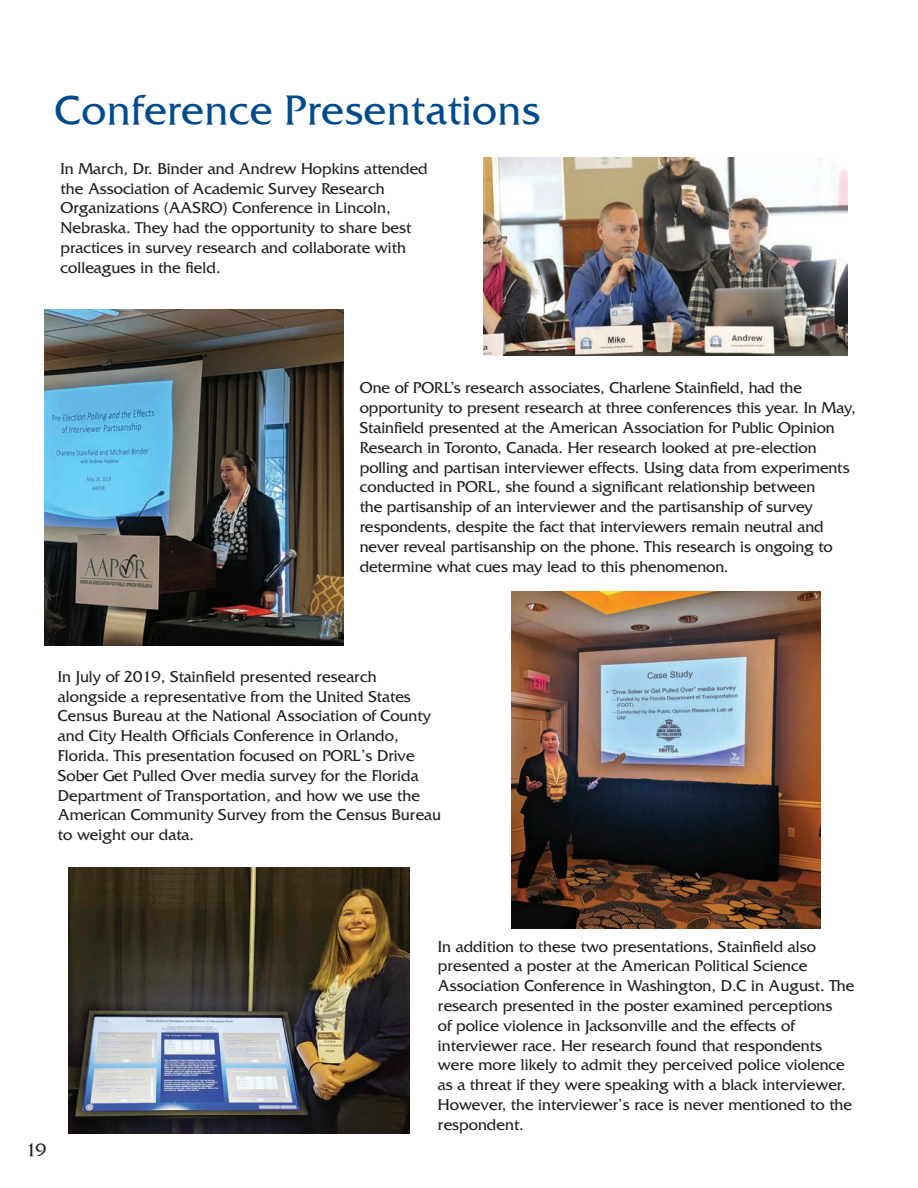
<style>
.page{position:relative;width:918px;height:1188px;background:#fff}
.page>*{position:absolute;margin:0;border:0;box-sizing:border-box;transform-origin:0 0}
.t1{font:40.5px "Friz Quadrata TT";color:#004a8d}
.t2{font:18px "Friz Quadrata TT";color:#231f20}
.t3{font:16.5px/19.8px "Friz Quadrata Std";color:#231f20}
</style>
<div class="page">
<img style="left:484px;top:157px;width:364px;height:198px">
<img style="left:44px;top:309px;width:299px;height:337px">
<img style="left:512px;top:592px;width:308px;height:337px">
<img style="left:68px;top:868px;width:341px;height:266px">
<h1 class="t1" style="left:54px;top:85px;width:488px">Conference Presentations</h1>
<p class="t3" style="left:61px;top:159px;width:369px">In March, Dr. Binder and Andrew Hopkins attended the Association of Academic Survey Research Organizations (AASRO) Conference in Lincoln, Nebraska. They had the opportunity to share best practices in survey research and collaborate with colleagues in the field.</p>
<p class="t3" style="left:360px;top:378px;width:497px">One of PORL’s research associates, Charlene Stainfield, had the opportunity to present research at three conferences this year. In May, Stainfield presented at the American Association for Public Opinion Research in Toronto, Canada. Her research looked at pre-election polling and partisan interviewer effects. Using data from experiments conducted in PORL, she found a significant relationship between<br>the partisanship of an interviewer and the partisanship of survey respondents, despite the fact that interviewers remain neutral and never reveal partisanship on the phone. This research is ongoing to determine what cues may lead to this phenomenon.</p>
<p class="t3" style="left:58px;top:667px;width:385px">In July of 2019, Stainfield presented research alongside a representative from the United States Census Bureau at the National Association of County and City Health Officials Conference in Orlando, Florida. This presentation focused on PORL’s Drive Sober Get Pulled Over media survey for the Florida Department of Transportation, and how we use the American Community Survey from the Census Bureau to weight our data.</p>
<p class="t2" style="left:26px;top:1138px;width:23px">19</p>
<p class="t3" style="left:438px;top:937px;width:418px">In addition to these two presentations, Stainfield also presented a poster at the American Political Science Association Conference in Washington, D.C in August. The research presented in the poster examined perceptions<br>of police violence in Jacksonville and the effects of interviewer race. Her research found that respondents were more likely to admit they perceived police violence as a threat if they were speaking with a black interviewer.<br>However, the interviewer’s race is never mentioned to the respondent.</p>
</div>
